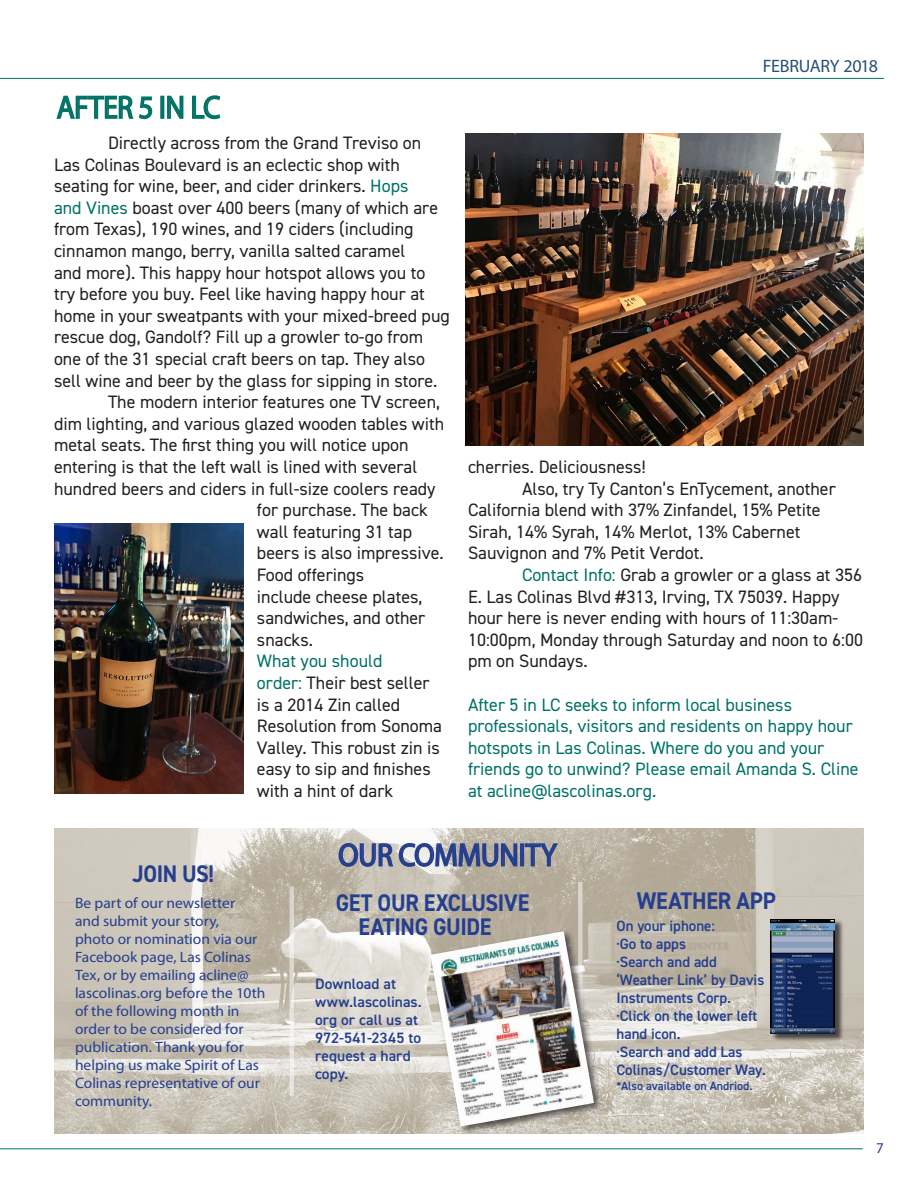
<style>
.page{position:relative;width:918px;height:1188px;background:#fff}
.page>*{position:absolute;margin:0;border:0;box-sizing:border-box;transform-origin:0 0}
.t1{font:32.1px "Myriad Pro";letter-spacing:-.01em;color:#253f8e;scale:.92 1}
.t2{font:32.1px "Myriad Pro";letter-spacing:-.015em;color:#0a7367;scale:.92 1}
.t3{font:700 24px/24px "DIN2014";letter-spacing:-.015em;color:#253f8e;scale:.92 1}
.t4{font:18px/21.6px "DIN2014";color:#231f20}
.t5{font:18px/21.6px "DIN2014";color:#007366}
.t6{font:18px "Myriad Pro";letter-spacing:-.02em;color:#295075}
.t7{font:15px/18px "Myriad Pro";color:#253f8e}
.t8{font:600 15px/18px "DIN2014";color:#253f8e}
.t9{font:600 12px "DIN2014";color:#253f8e}
.s1{color:#007366}
</style>
<div class="page">
<hr style="left:0;top:1149px;width:863px;height:1px;background:#007366">
<hr style="left:0;top:78px;width:884px;height:1px;background:#007366">
<img style="left:54px;top:828px;width:810px;height:306px">
<svg style="left:290px;top:886px;width:4px;height:210px"></svg>
<div style="left:772px;top:919px;width:72px;height:123px;background:#231f20;opacity:.75"></div>
<img style="left:771px;top:919px;width:64px;height:115px">
<svg style="left:338px;top:833px;width:180px;height:37px"></svg>
<div style="left:520px;top:843px;width:4px;height:23px;border:2px solid #253f8e"></div>
<svg style="left:524px;top:842px;width:35px;height:25px"></svg>
<div style="left:578px;top:882px;width:5px;height:210px;background:#d8d3ca"></div>
<div style="left:428px;top:929px;width:177px;height:207px;background:#231f20;opacity:.75"></div>
<img style="left:430px;top:931px;width:164px;height:195px">
<svg style="left:56px;top:95px;width:97px;height:25px"></svg>
<div style="left:160px;top:96px;width:4px;height:23px;border:2px solid #007366"></div>
<svg style="left:167px;top:95px;width:17px;height:24px"></svg>
<svg style="left:192px;top:95px;width:29px;height:25px"></svg>
<img style="left:54px;top:524px;width:189px;height:270px">
<img style="left:465px;top:134px;width:399px;height:312px">
<p class="t2" style="left:57px;top:88px;width:179px">AFTER 5 IN LC</p>
<p class="t4" style="left:54px;top:132px;width:397px;text-indent:54px">Directly across from the Grand Treviso on Las Colinas Boulevard is an eclectic shop with seating for wine, beer, and cider drinkers. <span class="s1">Hops<br>and Vines</span> boast over 400 beers (many of which are from Texas), 190 wines, and 19 ciders (including cinnamon mango, berry, vanilla salted caramel<br>and more). This happy hour hotspot allows you to try before you buy. Feel like having happy hour at home in your sweatpants with your mixed-breed pug rescue dog, Gandolf? Fill up a growler to-go from one of the 31 special craft beers on tap. They also sell wine and beer by the glass for sipping in store.</p>
<p class="t4" style="left:108px;top:391px;width:334px">The modern interior features one TV screen,</p>
<p class="t4" style="left:54px;top:412px;width:392px">dim lighting, and various glazed wooden tables with</p>
<p class="t4" style="left:54px;top:434px;width:356px">metal seats. The first thing you will notice upon</p>
<p class="t4" style="left:54px;top:456px;width:365px">entering is that the left wall is lined with several</p>
<p class="t4" style="left:54px;top:477px;width:383px">hundred beers and ciders in full-size coolers ready</p>
<p class="t4" style="left:257px;top:499px;width:172px">for purchase. The back</p>
<p class="t4" style="left:257px;top:520px;width:157px">wall featuring 31 tap</p>
<p class="t4" style="left:257px;top:542px;width:188px">beers is also impressive.</p>
<p class="t4" style="left:257px;top:564px;width:109px">Food offerings</p>
<p class="t4" style="left:257px;top:585px;width:167px">include cheese plates,</p>
<p class="t4" style="left:257px;top:607px;width:170px">sandwiches, and other</p>
<p class="t4" style="left:257px;top:628px;width:58px">snacks.</p>
<p class="t4" style="left:257px;top:650px;width:187px"><span class="s1">What you should<br>order:</span> Their best seller is a 2014 Zin called<br>Resolution from Sonoma<br>Valley. This robust zin is easy to sip and finishes with a hint of dark</p>
<p class="t6" style="left:763px;top:54px;width:117px">FEBRUARY 2018</p>
<p class="t4" style="left:468px;top:456px;width:179px">cherries. Deliciousness!</p>
<p class="t4" style="left:468px;top:477px;width:369px;text-indent:54px">Also, try Ty Canton’s EnTycement, another California blend with 37% Zinfandel, 15% Petite Sirah, 14% Syrah, 14% Merlot, 13% Cabernet Sauvignon and 7% Petit Verdot.</p>
<p class="t4" style="left:468px;top:564px;width:397px;text-indent:54px"><span class="s1">Contact Info:</span> Grab a growler or a glass at 356<br>E. Las Colinas Blvd #313, Irving, TX 75039. Happy hour here is never ending with hours of 11:30am-10:00pm, Monday through Saturday and noon to 6:00 pm on Sundays.</p>
<p class="t5" style="left:468px;top:693px;width:392px">After 5 in LC seeks to inform local business professionals, visitors and residents on happy hour hotspots in Las Colinas. Where do you and your friends go to unwind? Please email Amanda S. Cline at acline@lascolinas.org.</p>
<p class="t3" style="left:132px;top:862px;width:90px">JOIN US!</p>
<p class="t7" style="left:75px;top:894px;width:192px">Be part of our newsletter<br>and submit your story,<br>photo or nomination via our<br>Facebook page, Las Colinas<br>Tex, or by emailing acline@ lascolinas.org before the 10th of the following month in order to be considered for publication. Thank you for helping us make Spirit of Las<br>Colinas representative of our community.</p>
<p class="t1" style="left:338px;top:835px;width:239px">OUR COMMUNITY</p>
<p class="t3" style="left:359px;top:891px;width:187px;text-indent:-23px">GET OUR EXCLUSIVE<br>EATING GUIDE</p>
<p class="t8" style="left:315px;top:975px;width:108px">Download at www.lascolinas. org or call us at<br>972-541-2345 to request a hard copy.</p>
<p class="t3" style="left:637px;top:889px;width:153px">WEATHER APP</p>
<p class="t8" style="left:616px;top:916px;width:100px">On your iphone:</p>
<p class="t8" style="left:616px;top:934px;width:71px">∙Go to apps</p>
<p class="t8" style="left:616px;top:952px;width:149px">∙Search and add ‘Weather Link’ by Davis<br>Instruments Corp.</p>
<p class="t8" style="left:616px;top:1006px;width:142px">∙Click on the lower left hand icon.</p>
<p class="t8" style="left:616px;top:1042px;width:151px">∙Search and add Las<br>Colinas/Customer Way.</p>
<p class="t9" style="left:616px;top:1078px;width:138px">*Also available on Andriod.</p>
<p class="t7" style="left:876px;top:1139px;width:9px">7</p>
</div>
